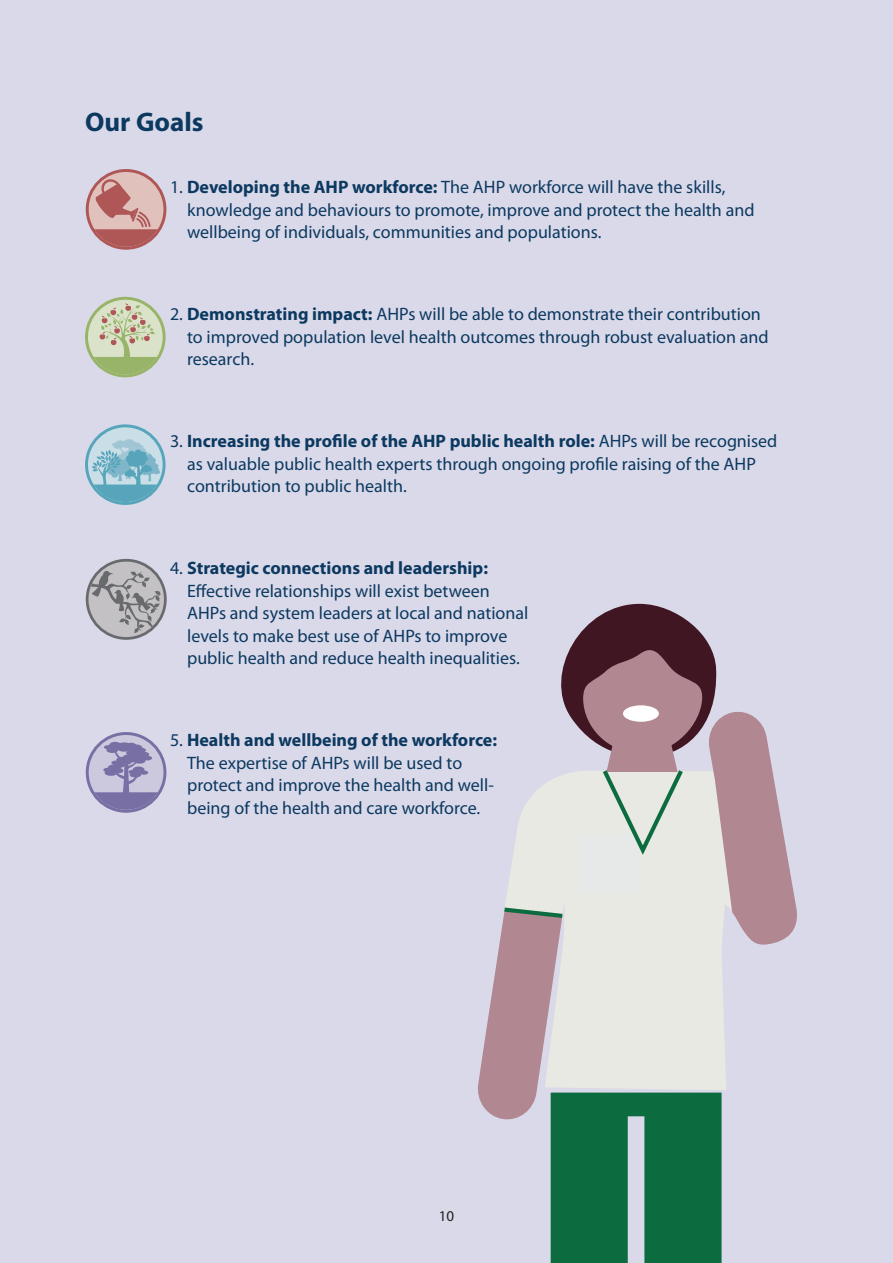
<style>
.page{position:relative;width:893px;height:1263px;background:#dad9e9}
.page>*{position:absolute;margin:0;border:0;box-sizing:border-box;transform-origin:0 0}
.t1{font:700 27px "Myriad Pro";color:#0c3960}
.t2{font:18px/22.5px "Myriad Pro";color:#0c3960}
.t3{font:15px "Myriad Pro";color:#231f20}
.s1{font-weight:700}
</style>
<div class="page">
<svg style="left:478px;top:603px;width:319px;height:660px"></svg>
<svg style="left:87px;top:170px;width:78px;height:78px"></svg>
<div style="left:86px;top:169px;width:80px;height:81px;border:3px solid #af5757;border-radius:50%"></div>
<svg style="left:93px;top:178px;width:65px;height:69px;background:#ca9391"></svg>
<svg style="left:87px;top:733px;width:78px;height:78px"></svg>
<div style="left:86px;top:732px;width:80px;height:81px;border:3px solid #786fa5;border-radius:50%"></div>
<svg style="left:94px;top:743px;width:64px;height:67px;background:#a29bc1"></svg>
<svg style="left:87px;top:560px;width:78px;height:78px"></svg>
<div style="left:86px;top:559px;width:81px;height:81px;border:3px solid #696a6e;border-radius:50%"></div>
<svg style="left:88px;top:571px;width:73px;height:62px;background:#abaaae"></svg>
<svg style="left:87px;top:298px;width:77px;height:78px"></svg>
<div style="left:85px;top:297px;width:81px;height:80px;border:3px solid #97b468;border-radius:50%"></div>
<svg style="left:94px;top:303px;width:63px;height:71px;background:#c2caa4"></svg>
<svg style="left:87px;top:426px;width:77px;height:77px"></svg>
<div style="left:85px;top:424px;width:81px;height:81px;border:3px solid #57a5bb;border-radius:50%"></div>
<svg style="left:92px;top:439px;width:68px;height:63px;background:#8fbfcf"></svg>
<h1 class="t1" style="left:85px;top:104px;width:120px">Our Goals</h1>
<p class="t2" style="left:187px;top:176px;width:569px;text-indent:-17px">1. <span class="s1">Developing the AHP workforce:</span> The AHP workforce will have the skills, knowledge and behaviours to promote, improve and protect the health and wellbeing of individuals, communities and populations.</p>
<p class="t2" style="left:187px;top:303px;width:583px;text-indent:-17px">2. <span class="s1">Demonstrating impact:</span> AHPs will be able to demonstrate their contribution to improved population level health outcomes through robust evaluation and research.</p>
<p class="t2" style="left:187px;top:430px;width:592px;text-indent:-17px">3. <span class="s1">Increasing the profile of the AHP public health role:</span> AHPs will be recognised as valuable public health experts through ongoing profile raising of the AHP contribution to public health.</p>
<p class="t2" style="left:187px;top:557px;width:343px;text-indent:-17px">4. <span class="s1">Strategic connections and leadership:<br></span>Effective relationships will exist between AHPs and system leaders at local and national levels to make best use of AHPs to improve public health and reduce health inequalities.</p>
<p class="t2" style="left:187px;top:729px;width:312px;text-indent:-17px">5. <span class="s1">Health and wellbeing of the workforce:<br></span>The expertise of AHPs will be used to protect and improve the health and well&shy;being of the health and care workforce.</p>
<p class="t3" style="left:439px;top:1206px;width:17px">10</p>
</div>
